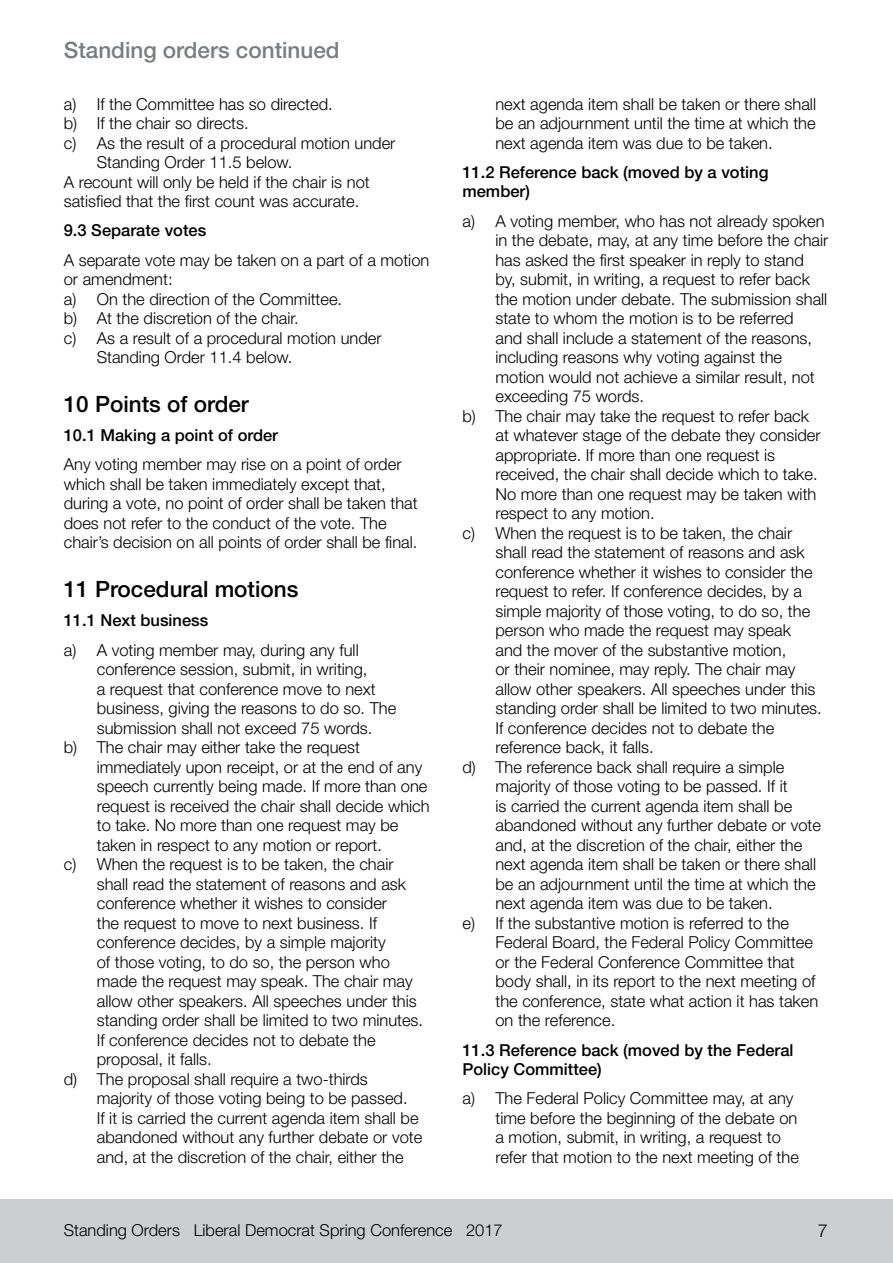
<style>
.page{position:relative;width:893px;height:1263px;background:#fff}
.page>*{position:absolute;margin:0;border:0;box-sizing:border-box;transform-origin:0 0}
.t1{font:500 22.5px "Helvetica Neue LT Std";color:#000}
.t2{font:500 22.5px "Helvetica Neue LT Std";color:#797d82}
.t3{font:300 18px "Helvetica Neue LT Std";color:#000}
.t4{font:300 16.5px/19.5px "Helvetica Neue LT Std";color:#000}
.t5{font:500 16.5px/19.5px "Helvetica Neue LT Std";color:#000}
</style>
<div class="page">
<div style="left:0;top:1199px;width:893px;height:64px;background:#ccced0"></div>
<h1 class="t2" style="left:64px;top:37px;width:277px">Standing orders continued</h1>
<p class="t4" style="left:64px;top:94px;width:270px">a) If the Committee has so directed.</p>
<p class="t4" style="left:64px;top:113px;width:186px">b) If the chair so directs.</p>
<p class="t4" style="left:64px;top:133px;width:333px">c) As the result of a procedural motion under</p>
<p class="t4" style="left:97px;top:152px;width:197px">Standing Order 11.5 below.</p>
<p class="t4" style="left:64px;top:172px;width:307px">A recount will only be held if the chair is not</p>
<p class="t4" style="left:64px;top:191px;width:297px">satisfied that the first count was accurate.</p>
<p class="t5" style="left:64px;top:221px;width:144px">9.3 Separate votes</p>
<p class="t4" style="left:64px;top:250px;width:367px">A separate vote may be taken on a part of a motion</p>
<p class="t4" style="left:64px;top:269px;width:110px">or amendment:</p>
<p class="t4" style="left:64px;top:289px;width:280px">a) On the direction of the Committee.</p>
<p class="t4" style="left:64px;top:308px;width:237px">b) At the discretion of the chair.</p>
<p class="t4" style="left:64px;top:328px;width:319px">c) As a result of a procedural motion under</p>
<p class="t4" style="left:97px;top:347px;width:197px">Standing Order 11.4 below.</p>
<h1 class="t1" style="left:64px;top:390px;width:187px">10 Points of order</h1>
<p class="t5" style="left:64px;top:425px;width:216px">10.1 Making a point of order</p>
<p class="t4" style="left:64px;top:454px;width:355px">Any voting member may rise on a point of order which shall be taken immediately except that, during a vote, no point of order shall be taken that does not refer to the conduct of the vote. The chair’s decision on all points of order shall be final.</p>
<h1 class="t1" style="left:64px;top:576px;width:236px">11 Procedural motions</h1>
<p class="t5" style="left:64px;top:611px;width:146px">11.1 Next business</p>
<p class="t4" style="left:64px;top:640px;width:296px">a) A voting member may, during any full</p>
<p class="t4" style="left:97px;top:659px;width:272px">conference session, submit, in writing,</p>
<p class="t4" style="left:97px;top:679px;width:280px">a request that conference move to next</p>
<p class="t4" style="left:97px;top:698px;width:301px">business, giving the reasons to do so. The</p>
<p class="t4" style="left:97px;top:718px;width:277px">submission shall not exceed 75 words.</p>
<p class="t4" style="left:64px;top:737px;width:298px">b) The chair may either take the request</p>
<p class="t4" style="left:97px;top:757px;width:327px">immediately upon receipt, or at the end of any</p>
<p class="t4" style="left:97px;top:776px;width:332px">speech currently being made. If more than one</p>
<p class="t4" style="left:97px;top:796px;width:334px">request is received the chair shall decide which</p>
<p class="t4" style="left:97px;top:815px;width:303px">to take. No more than one request may be</p>
<p class="t4" style="left:97px;top:835px;width:287px">taken in respect to any motion or report.</p>
<p class="t4" style="left:64px;top:854px;width:331px">c) When the request is to be taken, the chair</p>
<p class="t4" style="left:97px;top:874px;width:311px">shall read the statement of reasons and ask</p>
<p class="t4" style="left:97px;top:893px;width:292px">conference whether it wishes to consider</p>
<p class="t4" style="left:97px;top:913px;width:282px">the request to move to next business. If</p>
<p class="t4" style="left:97px;top:932px;width:290px">conference decides, by a simple majority</p>
<p class="t4" style="left:97px;top:952px;width:295px">of those voting, to do so, the person who</p>
<p class="t4" style="left:97px;top:971px;width:318px">made the request may speak. The chair may</p>
<p class="t4" style="left:97px;top:991px;width:321px">allow other speakers. All speeches under this</p>
<p class="t4" style="left:97px;top:1010px;width:328px">standing order shall be limited to two minutes.</p>
<p class="t4" style="left:97px;top:1030px;width:280px">If conference decides not to debate the</p>
<p class="t4" style="left:97px;top:1049px;width:116px">proposal, it falls.</p>
<p class="t4" style="left:64px;top:1069px;width:306px">d) The proposal shall require a two-thirds</p>
<p class="t4" style="left:97px;top:1088px;width:312px">majority of those voting being to be passed.</p>
<p class="t4" style="left:97px;top:1108px;width:323px">If it is carried the current agenda item shall be</p>
<p class="t4" style="left:97px;top:1127px;width:327px">abandoned without any further debate or vote</p>
<p class="t4" style="left:97px;top:1147px;width:308px">and, at the discretion of the chair, either the</p>
<p class="t4" style="left:495px;top:94px;width:322px;text-align:justify">next agenda item shall be taken or there shall be an adjournment until the time at which the next agenda item was due to be taken.</p>
<p class="t5" style="left:462px;top:162px;width:308px">11.2 Reference back (moved by a voting member)</p>
<p class="t4" style="left:462px;top:211px;width:364px">a) A voting member, who has not already spoken</p>
<p class="t4" style="left:495px;top:230px;width:334px">in the debate, may, at any time before the chair</p>
<p class="t4" style="left:495px;top:250px;width:310px">has asked the first speaker in reply to stand</p>
<p class="t4" style="left:495px;top:269px;width:316px">by, submit, in writing, a request to refer back</p>
<p class="t4" style="left:495px;top:289px;width:333px">the motion under debate. The submission shall</p>
<p class="t4" style="left:495px;top:308px;width:300px">state to whom the motion is to be referred</p>
<p class="t4" style="left:495px;top:328px;width:318px">and shall include a statement of the reasons,</p>
<p class="t4" style="left:495px;top:347px;width:288px">including reasons why voting against the</p>
<p class="t4" style="left:495px;top:367px;width:321px">motion would not achieve a similar result, not</p>
<p class="t4" style="left:495px;top:386px;width:150px">exceeding 75 words.</p>
<p class="t4" style="left:462px;top:406px;width:348px">b) The chair may take the request to refer back</p>
<p class="t4" style="left:495px;top:425px;width:327px">at whatever stage of the debate they consider</p>
<p class="t4" style="left:495px;top:445px;width:281px">appropriate. If more than one request is</p>
<p class="t4" style="left:495px;top:464px;width:324px">received, the chair shall decide which to take.</p>
<p class="t4" style="left:495px;top:484px;width:322px">No more than one request may be taken with</p>
<p class="t4" style="left:495px;top:503px;width:161px">respect to any motion.</p>
<p class="t4" style="left:462px;top:523px;width:331px">c) When the request is to be taken, the chair</p>
<p class="t4" style="left:495px;top:542px;width:311px">shall read the statement of reasons and ask</p>
<p class="t4" style="left:495px;top:562px;width:319px">conference whether it wishes to consider the</p>
<p class="t4" style="left:495px;top:581px;width:308px">request to refer. If conference decides, by a</p>
<p class="t4" style="left:495px;top:601px;width:316px">simple majority of those voting, to do so, the</p>
<p class="t4" style="left:495px;top:620px;width:297px">person who made the request may speak</p>
<p class="t4" style="left:495px;top:640px;width:292px">and the mover of the substantive motion,</p>
<p class="t4" style="left:495px;top:659px;width:301px">or their nominee, may reply. The chair may</p>
<p class="t4" style="left:495px;top:679px;width:321px">allow other speakers. All speeches under this</p>
<p class="t4" style="left:495px;top:698px;width:328px">standing order shall be limited to two minutes.</p>
<p class="t4" style="left:495px;top:718px;width:280px">If conference decides not to debate the</p>
<p class="t4" style="left:495px;top:737px;width:160px">reference back, it falls.</p>
<p class="t4" style="left:462px;top:757px;width:323px">d) The reference back shall require a simple</p>
<p class="t4" style="left:495px;top:776px;width:294px">majority of those voting to be passed. If it</p>
<p class="t4" style="left:495px;top:796px;width:298px">is carried the current agenda item shall be</p>
<p class="t4" style="left:495px;top:815px;width:327px">abandoned without any further debate or vote</p>
<p class="t4" style="left:495px;top:835px;width:308px">and, at the discretion of the chair, either the</p>
<p class="t4" style="left:495px;top:854px;width:322px">next agenda item shall be taken or there shall</p>
<p class="t4" style="left:495px;top:874px;width:322px">be an adjournment until the time at which the</p>
<p class="t4" style="left:495px;top:893px;width:279px">next agenda item was due to be taken.</p>
<p class="t4" style="left:462px;top:913px;width:328px">e) If the substantive motion is referred to the</p>
<p class="t4" style="left:495px;top:932px;width:319px">Federal Board, the Federal Policy Committee</p>
<p class="t4" style="left:495px;top:952px;width:301px">or the Federal Conference Committee that</p>
<p class="t4" style="left:495px;top:971px;width:321px">body shall, in its report to the next meeting of</p>
<p class="t4" style="left:495px;top:991px;width:324px">the conference, state what action it has taken</p>
<p class="t4" style="left:495px;top:1010px;width:121px">on the reference.</p>
<p class="t5" style="left:462px;top:1040px;width:333px">11.3 Reference back (moved by the Federal<br>Policy Committee)</p>
<p class="t4" style="left:495px;top:1088px;width:305px;text-indent:-33px">a) The Federal Policy Committee may, at any time before the beginning of the debate on a motion, submit, in writing, a request to refer that motion to the next meeting of the</p>
<p class="t4" style="left:64px;top:1220px;width:440px">Standing Orders Liberal Democrat Spring Conference 2017</p>
<p class="t3" style="left:818px;top:1219px;width:12px">7</p>
</div>
